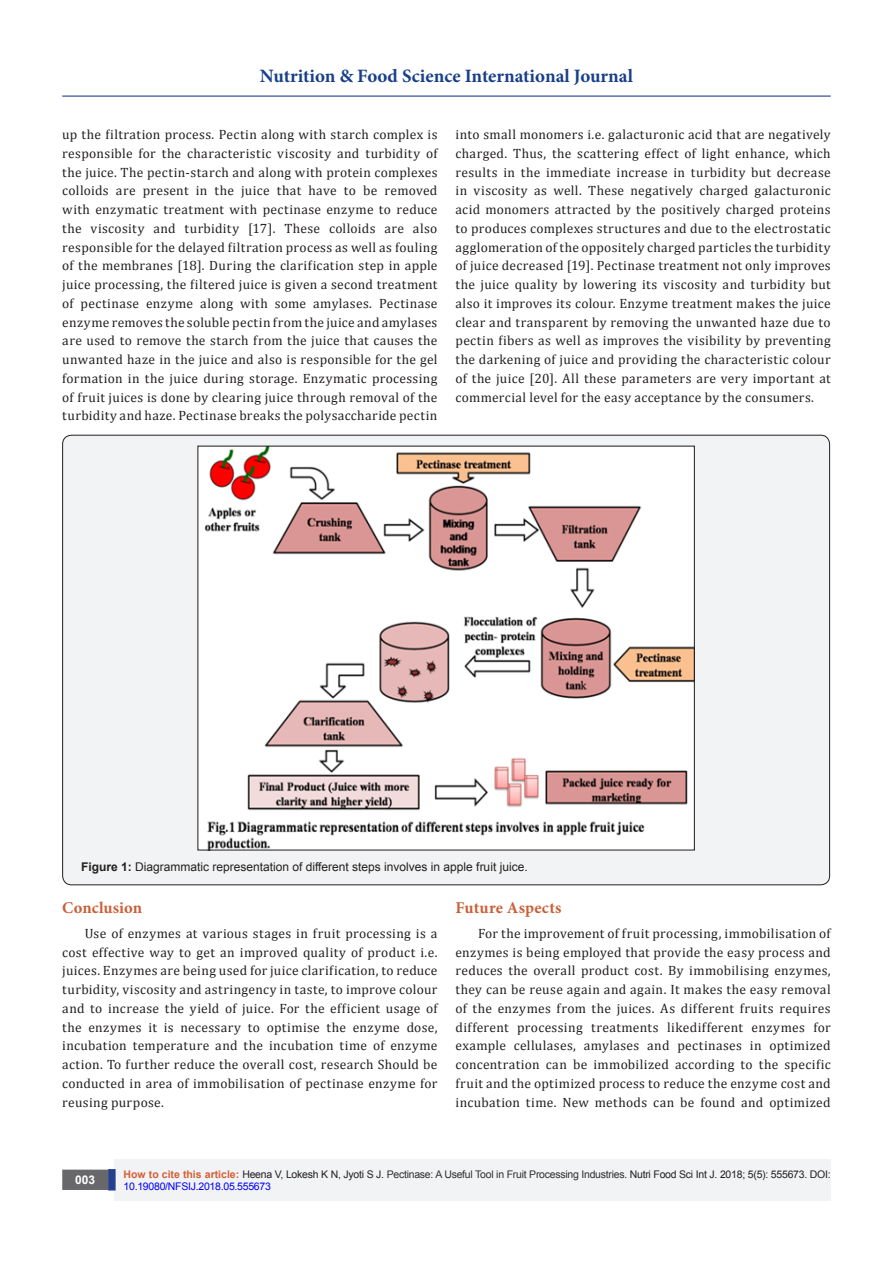
<style>
.page{position:relative;width:893px;height:1263px;background:#fff}
.page>*{position:absolute;margin:0;border:0;box-sizing:border-box;transform-origin:0 0}
.t1{font:700 18.9px "Minion Pro";color:#183f89}
.t2{font:700 16.5px "Minion Pro";letter-spacing:.01em;color:#ca5f37}
.t3{font:13.5px/18.8px "Cambria";letter-spacing:.025em;color:#231f20;text-align:justify}
.t4{font:12px "Arial";color:#231f20}
.t5{font:700 12px "Arial";color:#fff}
.t6{font:10.5px/12.6px "Arial";letter-spacing:-.025em;color:#231f20}
.s1{font-weight:700}
.s2{font-weight:700;color:#d55e37}
.s3{color:#312f30}
.s4{color:#00f}
</style>
<div class="page">
<div style="left:115px;top:1160px;width:716px;height:41px;background:#f2f3f4"></div>
<div style="left:63px;top:1170px;width:44px;height:19px;background:#68676a"></div>
<div style="left:62px;top:1169px;width:46px;height:21px;border:2px solid #68676a"></div>
<svg style="left:108px;top:1169px;width:8px;height:21px"></svg>
<hr style="left:62px;top:96px;width:769px;height:1px;background:#253f8e">
<div style="left:63px;top:435px;width:767px;height:450px;background:#f2f3f4;border-radius:9px"></div>
<img style="left:199px;top:448px;width:494px;height:400px">
<h1 class="t1" style="left:260px;top:63px;width:375px">Nutrition &amp; Food Science International Journal</h1>
<p class="t3" style="left:62px;top:125px;width:377px">up the filtration process. Pectin along with starch complex is responsible for the characteristic viscosity and turbidity of the juice. The pectin-starch and along with protein complexes colloids are present in the juice that have to be removed with enzymatic treatment with pectinase enzyme to reduce the viscosity and turbidity [17]. These colloids are also responsible for the delayed filtration process as well as fouling of the membranes [18]. During the clarification step in apple juice processing, the filtered juice is given a second treatment of pectinase enzyme along with some amylases. Pectinase enzyme removes the soluble pectin from the juice and amylases are used to remove the starch from the juice that causes the unwanted haze in the juice and also is responsible for the gel formation in the juice during storage. Enzymatic processing of fruit juices is done by clearing juice through removal of the turbidity and haze. Pectinase breaks the polysaccharide pectin</p>
<p class="t3" style="left:455px;top:125px;width:377px">into small monomers i.e. galacturonic acid that are negatively charged. Thus, the scattering effect of light enhance, which results in the immediate increase in turbidity but decrease in viscosity as well. These negatively charged galacturonic acid monomers attracted by the positively charged proteins to produces complexes structures and due to the electrostatic agglomeration of the oppositely charged particles the turbidity of juice decreased [19]. Pectinase treatment not only improves the juice quality by lowering its viscosity and turbidity but also it improves its colour. Enzyme treatment makes the juice clear and transparent by removing the unwanted haze due to pectin fibers as well as improves the visibility by preventing the darkening of juice and providing the characteristic colour of the juice [20]. All these parameters are very important at commercial level for the easy acceptance by the consumers.</p>
<p class="t4" style="left:81px;top:859px;width:448px"><span class="s1">Figure 1:</span> Diagrammatic representation of different steps involves in apple fruit juice.</p>
<p class="t2" style="left:62px;top:896px;width:81px">Conclusion</p>
<p class="t3" style="left:62px;top:924px;width:377px;text-indent:22px">Use of enzymes at various stages in fruit processing is a cost effective way to get an improved quality of product i.e. juices. Enzymes are being used for juice clarification, to reduce turbidity, viscosity and astringency in taste, to improve colour and to increase the yield of juice. For the efficient usage of the enzymes it is necessary to optimise the enzyme dose, incubation temperature and the incubation time of enzyme action. To further reduce the overall cost, research Should be conducted in area of immobilisation of pectinase enzyme for reusing purpose.</p>
<p class="t2" style="left:455px;top:896px;width:107px">Future Aspects</p>
<p class="t3" style="left:455px;top:924px;width:377px;text-indent:22px">For the improvement of fruit processing, immobilisation of enzymes is being employed that provide the easy process and reduces the overall product cost. By immobilising enzymes, they can be reuse again and again. It makes the easy removal of the enzymes from the juices. As different fruits requires different processing treatments likedifferent enzymes for example cellulases, amylases and pectinases in optimized concentration can be immobilized according to the specific fruit and the optimized process to reduce the enzyme cost and incubation time. New methods can be found and optimized</p>
<p class="t5" style="left:75px;top:1172px;width:22px">003</p>
<p class="t6" style="left:124px;top:1168px;width:709px"><span class="s2">How to cite this article:</span> Heena V, Lokesh K N, Jyoti S J. <span class="s3">Pectinase: A Useful Tool in Fruit Processing Industries</span>. Nutri Food Sci Int J. 2018; 5(5): 555673. DOI:<br><span class="s4">10.19080/NFSIJ.2018.05.555673</span></p>
</div>
